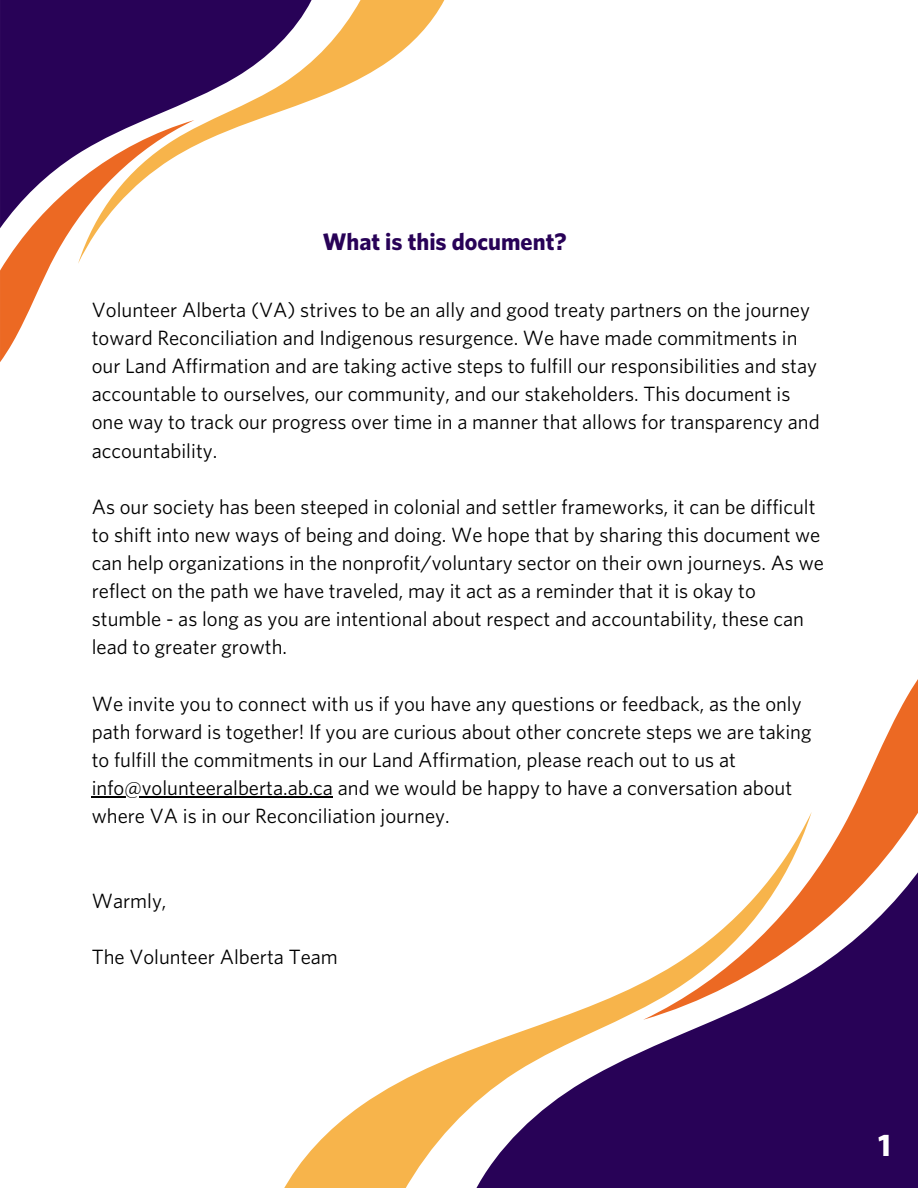
<style>
.page{position:relative;width:918px;height:1188px;background:#fff}
.page>*{position:absolute;margin:0;border:0;box-sizing:border-box;transform-origin:0 0}
.t1{font:700 31.2px "Whitney";color:#fff}
.t2{font:700 24px "Whitney";color:#280257}
.t3{font:20.7px/28.2px "Whitney";color:#000}
</style>
<div class="page">
<hr style="left:92px;top:796px;width:241px;height:1px;background:#000">
<div style="left:0;top:0;width:78px;height:120px;background:#280257"></div>
<svg style="left:0;top:120px;width:78px;height:242px"></svg>
<svg style="left:78px;top:0;width:366px;height:263px"></svg>
<div style="left:812px;top:1020px;width:106px;height:168px;background:#280257"></div>
<svg style="left:812px;top:679px;width:106px;height:341px"></svg>
<svg style="left:284px;top:812px;width:528px;height:376px"></svg>
<p class="t2" style="left:323px;top:231px;width:245px">What is this document?</p>
<p class="t3" style="left:92px;top:297px;width:729px">Volunteer Alberta (VA) strives to be an ally and good treaty partners on the journey toward Reconciliation and Indigenous resurgence. We have made commitments in our Land Affirmation and are taking active steps to fulfill our responsibilities and stay accountable to ourselves, our community, and our stakeholders. This document is one way to track our progress over time in a manner that allows for transparency and accountability.</p>
<p class="t3" style="left:92px;top:494px;width:734px">As our society has been steeped in colonial and settler frameworks, it can be difficult to shift into new ways of being and doing. We hope that by sharing this document we can help organizations in the nonprofit/voluntary sector on their own journeys. As we reflect on the path we have traveled, may it act as a reminder that it is okay to stumble - as long as you are intentional about respect and accountability, these can lead to greater growth.</p>
<p class="t3" style="left:92px;top:690px;width:721px">We invite you to connect with us if you have any questions or feedback, as the only path forward is together! If you are curious about other concrete steps we are taking to fulfill the commitments in our Land Affirmation, please reach out to us at info@volunteeralberta.ab.ca and we would be happy to have a conversation about where VA is in our Reconciliation journey.</p>
<p class="t3" style="left:92px;top:887px;width:76px">Warmly,</p>
<p class="t3" style="left:92px;top:944px;width:248px">The Volunteer Alberta Team</p>
<p class="t1" style="left:878px;top:1131px;width:14px">1</p>
</div>
